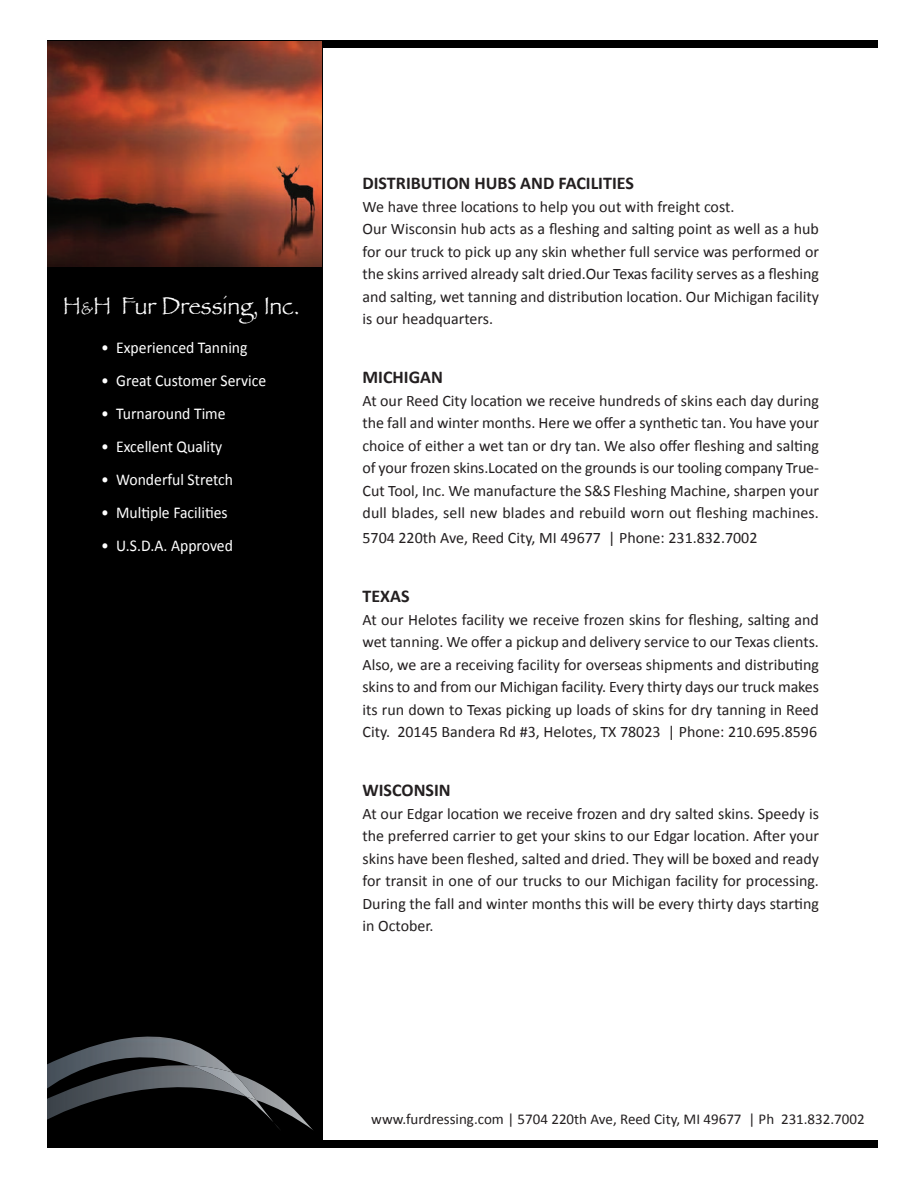
<style>
.page{position:relative;width:918px;height:1188px;background:#fff}
.page>*{position:absolute;margin:0;border:0;box-sizing:border-box;transform-origin:0 0}
.t1{font:25.5px "Papyrus";color:#fff;scale:.9 1}
.t2{font:700 18px "Calibri";color:#231f20}
.t3{font:16.5px "Calibri";color:#fff;scale:.95 1}
.t4{font:15.9px/22.5px "Calibri";color:#231f20;text-align:justify}
.t5{font:15px "Calibri";color:#231f20}
.s1{font-size:18px}
</style>
<div class="page">
<div style="left:322px;top:40px;width:555px;height:7px;background:#000"></div>
<div style="left:322px;top:1141px;width:555px;height:6px;background:#000"></div>
<div style="left:47px;top:40px;width:275px;height:1107px;background:#000"></div>
<img style="left:47px;top:41px;width:275px;height:226px">
<img style="left:233px;top:1073px;width:81px;height:58px">
<img style="left:47px;top:1092px;width:199px;height:32px">
<svg style="left:274px;top:1122px;width:7px;height:9px"></svg>
<img style="left:246px;top:1097px;width:28px;height:25px">
<img style="left:47px;top:1036px;width:186px;height:56px">
<img style="left:191px;top:1065px;width:65px;height:35px">
<h1 class="t1" style="left:63px;top:290px;width:264px">H<span class="s1">&amp;</span>H Fur Dressing, Inc.</h1>
<p class="t3" style="left:101px;top:337px;width:155px">• Experienced Tanning</p>
<p class="t3" style="left:101px;top:370px;width:175px">• Great Customer Service</p>
<p class="t3" style="left:101px;top:403px;width:132px">• Turnaround Time</p>
<p class="t3" style="left:101px;top:436px;width:129px">• Excellent Quality</p>
<p class="t3" style="left:101px;top:469px;width:140px">• Wonderful Stretch</p>
<p class="t3" style="left:101px;top:502px;width:135px">• Multiple Facilities</p>
<p class="t3" style="left:101px;top:535px;width:140px">• U.S.D.A. Approved</p>
<p class="t2" style="left:363px;top:172px;width:273px">DISTRIBUTION HUBS AND FACILITIES</p>
<p class="t4" style="left:362px;top:195px;width:458px;text-align:left">We have three locations to help you out with freight cost.<br>Our Wisconsin hub acts as a fleshing and salting point as well as a hub for our truck to pick up any skin whether full service was performed or the skins arrived already salt dried.Our Texas facility serves as a fleshing and salting, wet tanning and distribution location. Our Michigan facility is our headquarters.</p>
<p class="t2" style="left:363px;top:366px;width:82px">MICHIGAN</p>
<p class="t4" style="left:362px;top:389px;width:458px">At our Reed City location we receive hundreds of skins each day during the fall and winter months. Here we offer a synthetic tan. You have your choice of either a wet tan or dry tan. We also offer fleshing and salting of your frozen skins.Located on the grounds is our tooling company True-Cut Tool, Inc. We manufacture the S&amp;S Fleshing Machine, sharpen your dull blades, sell new blades and rebuild worn out fleshing machines.</p>
<p class="t4" style="left:362px;top:527px;width:397px">5704 220th Ave, Reed City, MI 49677 | Phone: 231.832.7002</p>
<p class="t2" style="left:363px;top:585px;width:49px">TEXAS</p>
<p class="t4" style="left:362px;top:608px;width:458px">At our Helotes facility we receive frozen skins for fleshing, salting and wet tanning. We offer a pickup and delivery service to our Texas clients.<br>Also, we are a receiving facility for overseas shipments and distributing skins to and from our Michigan facility. Every thirty days our truck makes its run down to Texas picking up loads of skins for dry tanning in Reed City. 20145 Bandera Rd #3, Helotes, TX 78023 | Phone: 210.695.8596</p>
<p class="t2" style="left:363px;top:779px;width:90px">WISCONSIN</p>
<p class="t4" style="left:362px;top:802px;width:458px">At our Edgar location we receive frozen and dry salted skins. Speedy is the preferred carrier to get your skins to our Edgar location. After your skins have been fleshed, salted and dried. They will be boxed and ready for transit in one of our trucks to our Michigan facility for processing.<br>During the fall and winter months this will be every thirty days starting in October.</p>
<p class="t5" style="left:371px;top:1110px;width:495px">www.furdressing.com | 5704 220th Ave, Reed City, MI 49677 | Ph 231.832.7002</p>
</div>
